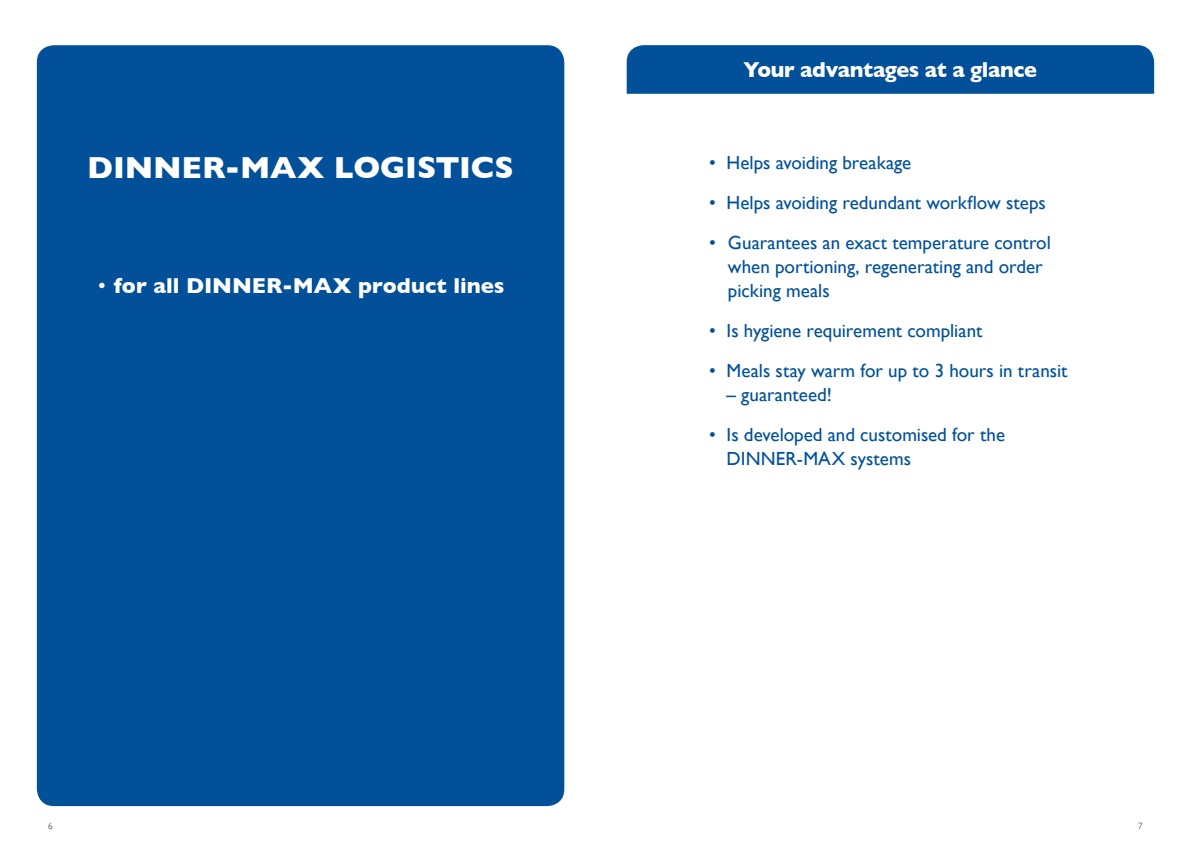
<style>
.page{position:relative;width:1191px;height:842px;background:#fff}
.page>*{position:absolute;margin:0;border:0;box-sizing:border-box;transform-origin:0 0}
.t1{font:700 31px "Gill Sans";letter-spacing:-.005em;color:#fff}
.t2{font:700 22px "Gill Sans";letter-spacing:-.005em;color:#fff}
.t3{font:19px/24px "Gill Sans";color:#015099}
.t4{font:300 9px "Gill Sans";color:#231f20}
.s1{font-weight:300}
</style>
<div class="page">
<div style="left:626px;top:45px;width:528px;height:49px;background:#015099"></div>
<div style="left:37px;top:45px;width:527px;height:761px;background:#015099;border-radius:17px"></div>
<h1 class="t1" style="left:87px;top:150px;width:428px">DINNER-MAX LOGISTICS</h1>
<p class="t2" style="left:97px;top:272px;width:409px"><span class="s1">•</span> for all DINNER-MAX product lines</p>
<p class="t2" style="left:743px;top:57px;width:295px">Your advantages at a glance</p>
<p class="t3" style="left:709px;top:151px;width:204px">• Helps avoiding breakage</p>
<p class="t3" style="left:709px;top:191px;width:338px">• Helps avoiding redundant workflow steps</p>
<p class="t3" style="left:728px;top:231px;width:324px;text-indent:-19px">• Guarantees an exact temperature control when portioning, regenerating and order picking meals</p>
<p class="t3" style="left:709px;top:319px;width:275px">• Is hygiene requirement compliant</p>
<p class="t3" style="left:709px;top:359px;width:360px">• Meals stay warm for up to 3 hours in transit</p>
<p class="t3" style="left:726px;top:383px;width:107px">– guaranteed!</p>
<p class="t3" style="left:726px;top:423px;width:280px;text-indent:-17px">• Is developed and customised for the<br>DINNER-MAX systems</p>
<p class="t4" style="left:48px;top:820px;width:6px">6</p>
<p class="t4" style="left:1138px;top:820px;width:6px">7</p>
</div>
